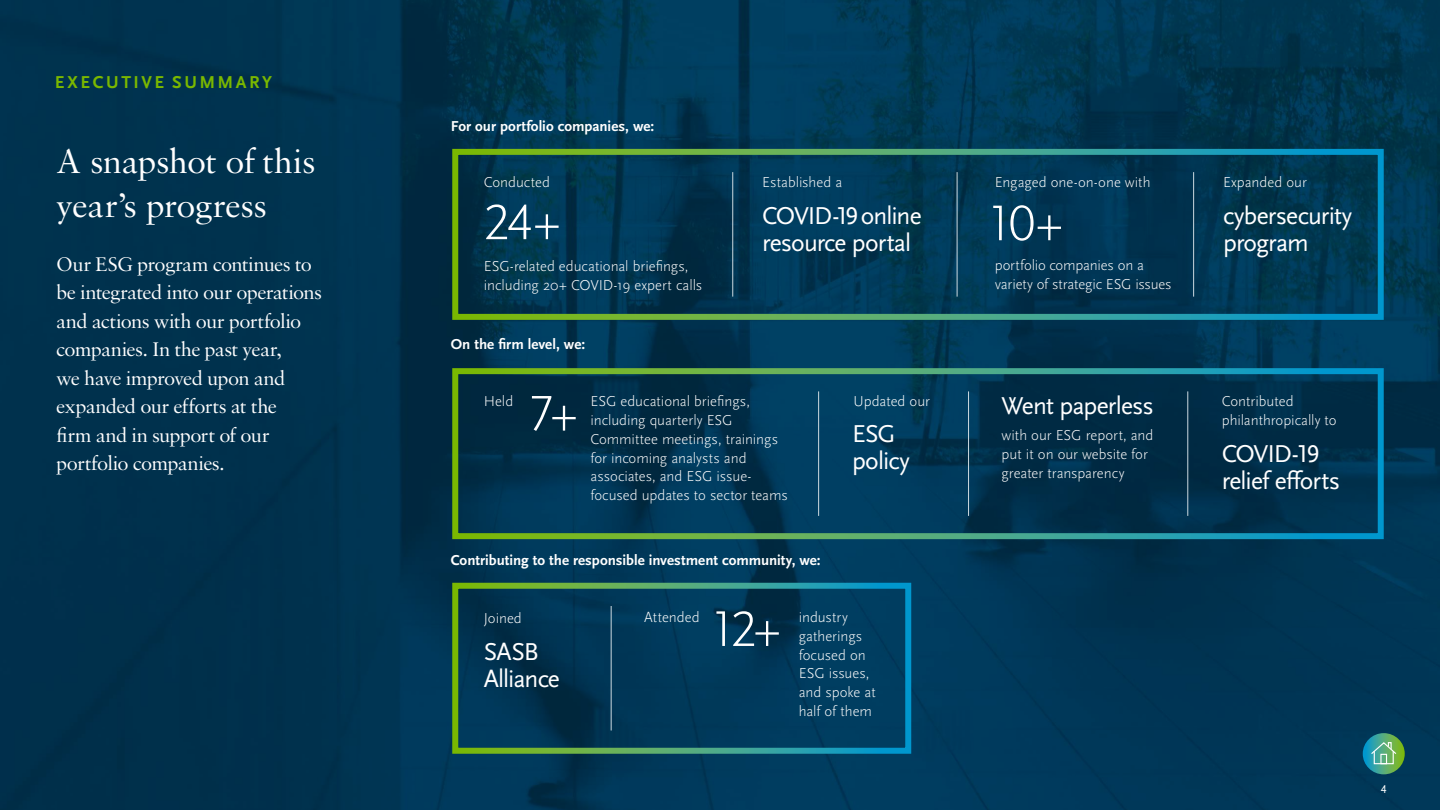
<style>
.page{position:relative;width:1440px;height:810px;background:#fff}
.page>*{position:absolute;margin:0;border:0;box-sizing:border-box;transform-origin:0 0}
.t1{font:300 52.43px "Scala Sans Pro";color:#fff}
.t2{font:36px/43.5px "Sabon";letter-spacing:-.02em;color:#fff}
.t3{font:25.5px/27px "Scala Sans Pro";letter-spacing:-.035em;color:#fff}
.t4{font:21px/28.5px "Sabon";letter-spacing:-.035em;color:#fff}
.t5{font:700 18px "Scala Sans Pro";letter-spacing:.14em;color:#7ab800}
.t6{font:300 15px/18.8px "Scala Sans Pro";letter-spacing:-.005em;color:#fff}
.t7{font:700 15px "Scala Sans Pro";color:#fff}
.t8{font:12px "Scala Sans Pro";color:#fff}
</style>
<div class="page">
<img style="left:0;top:0;width:1440px;height:810px">
<svg style="left:1363px;top:733px;width:42px;height:41px"></svg>
<hr style="left:1193px;top:172px;width:1px;height:125px;background:#ccd9e0">
<hr style="left:957px;top:172px;width:1px;height:125px;background:#ccd9e0">
<hr style="left:732px;top:172px;width:1px;height:125px;background:#ccd9e0">
<hr style="left:611px;top:606px;width:1px;height:124px;background:#ccd9e0">
<hr style="left:968px;top:391px;width:1px;height:125px;background:#ccd9e0">
<hr style="left:818px;top:391px;width:1px;height:125px;background:#ccd9e0">
<hr style="left:1187px;top:391px;width:1px;height:125px;background:#ccd9e0">
<p class="t5" style="left:55px;top:72px;width:219px">EXECUTIVE SUMMARY</p>
<h2 class="t2" style="left:56px;top:139px;width:261px">A snapshot of this year’s progress</h2>
<h3 class="t4" style="left:56px;top:249px;width:267px">Our ESG program continues to be integrated into our operations and actions with our portfolio companies. In the past year,<br>we have improved upon and expanded our efforts at the<br>firm and in support of our portfolio companies.</h3>
<p class="t7" style="left:451px;top:118px;width:205px">For our portfolio companies, we:</p>
<p class="t6" style="left:484px;top:173px;width:68px">Conducted</p>
<h1 class="t1" style="left:484px;top:192px;width:79px">24+</h1>
<p class="t6" style="left:484px;top:257px;width:220px">ESG-related educational briefings, including 20+ COVID-19 expert calls</p>
<p class="t7" style="left:451px;top:336px;width:136px">On the firm level, we:</p>
<p class="t6" style="left:762px;top:173px;width:82px">Established a</p>
<h3 class="t3" style="left:762px;top:203px;width:161px">COVID-19 online resource portal</h3>
<p class="t6" style="left:484px;top:392px;width:31px">Held</p>
<h1 class="t1" style="left:528px;top:383px;width:51px">7+</h1>
<p class="t6" style="left:590px;top:392px;width:199px">ESG educational briefings, including quarterly ESG<br>Committee meetings, trainings for incoming analysts and associates, and ESG issue&shy;focused updates to sector teams</p>
<p class="t7" style="left:451px;top:551px;width:371px">Contributing to the responsible investment community, we:</p>
<p class="t6" style="left:854px;top:392px;width:78px">Updated our</p>
<h3 class="t3" style="left:852px;top:421px;width:59px">ESG policy</h3>
<p class="t6" style="left:484px;top:609px;width:40px">Joined</p>
<h3 class="t3" style="left:484px;top:638px;width:78px">SASB<br>Alliance</h3>
<p class="t6" style="left:644px;top:608px;width:57px">Attended</p>
<h1 class="t1" style="left:710px;top:599px;width:73px">12+</h1>
<p class="t6" style="left:799px;top:608px;width:79px">industry gatherings focused on<br>ESG issues, and spoke at half of them</p>
<p class="t6" style="left:995px;top:173px;width:157px">Engaged one-on-one with</p>
<h1 class="t1" style="left:986px;top:193px;width:78px">10+</h1>
<p class="t6" style="left:995px;top:256px;width:179px">portfolio companies on a variety of strategic ESG issues</p>
<h3 class="t3" style="left:1002px;top:392px;width:154px">Went paperless</h3>
<p class="t6" style="left:1002px;top:426px;width:153px">with our ESG report, and put it on our website for greater transparency</p>
<p class="t6" style="left:1223px;top:173px;width:85px">Expanded our</p>
<h3 class="t3" style="left:1223px;top:203px;width:131px">cybersecurity program</h3>
<p class="t6" style="left:1222px;top:392px;width:116px">Contributed philanthropically to</p>
<h3 class="t3" style="left:1222px;top:440px;width:120px">COVID-19 relief efforts</h3>
<p class="t8" style="left:1381px;top:783px;width:7px">4</p>
</div>
